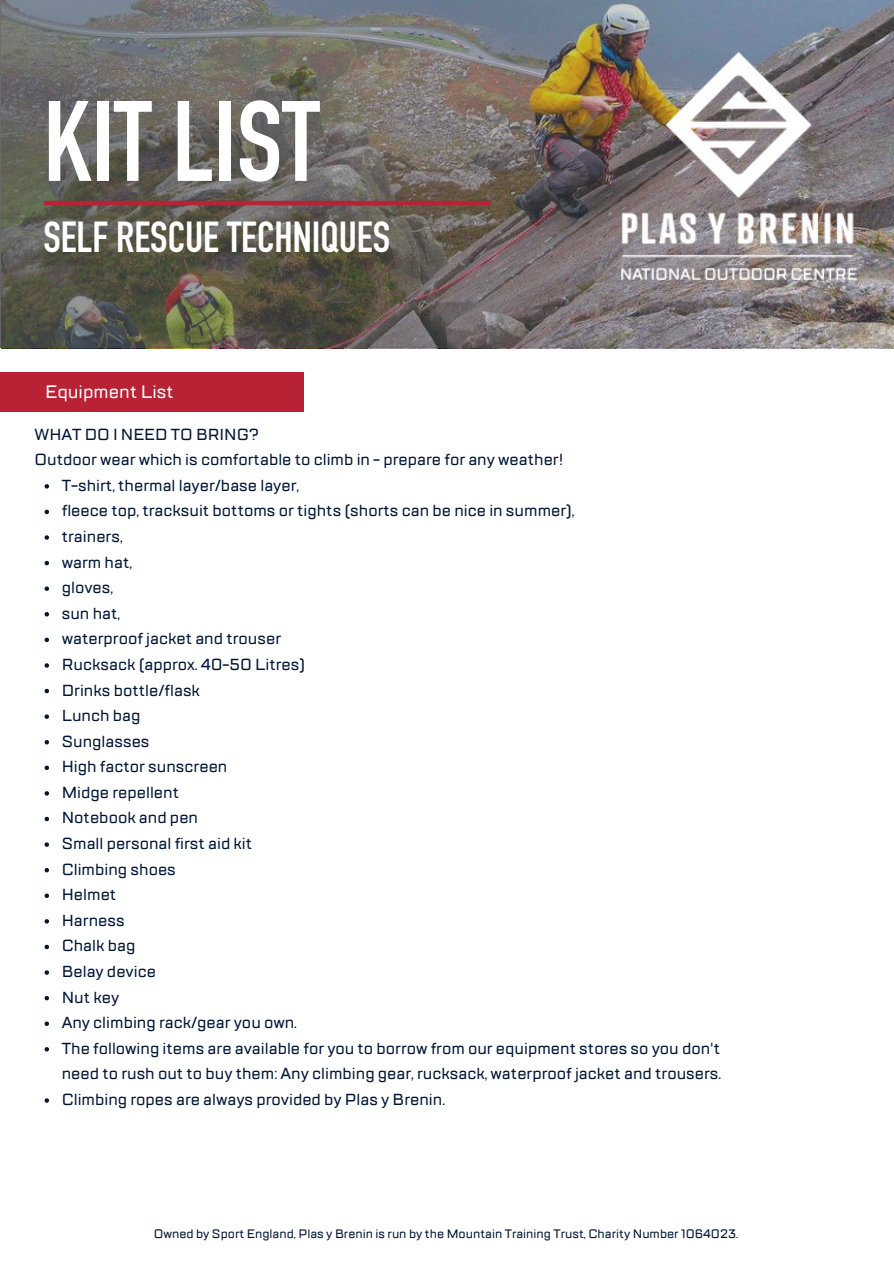
<style>
.page{position:relative;width:894px;height:1264px;background:#fff}
.page>*{position:absolute;margin:0;border:0;box-sizing:border-box;transform-origin:0 0}
.t1{font:700 112.2px "DIN Condensed";color:#fff}
.t2{font:700 42.75px "DIN Condensed";color:#fff}
.t3{font:500 18px "TT Lakes";color:#fff}
.t4{font:500 16.05px/25.7px "TT Lakes";color:#001738}
.t5{font:500 12.3px "TT Lakes";color:#001738}
</style>
<div class="page">
<img style="left:0;top:0;width:893px;height:347px">
<hr style="left:46px;top:201px;width:442px;height:4px;background:#b82234">
<div style="left:0;top:372px;width:303px;height:39px;background:#b82234"></div>
<img style="left:621px;top:52px;width:235px;height:228px">
<svg style="left:45px;top:484px;width:4px;height:4px"></svg>
<svg style="left:45px;top:509px;width:4px;height:5px"></svg>
<svg style="left:45px;top:535px;width:4px;height:4px"></svg>
<svg style="left:45px;top:561px;width:4px;height:4px"></svg>
<svg style="left:45px;top:586px;width:4px;height:5px"></svg>
<svg style="left:45px;top:612px;width:4px;height:4px"></svg>
<svg style="left:45px;top:637px;width:4px;height:5px"></svg>
<svg style="left:45px;top:663px;width:4px;height:4px"></svg>
<svg style="left:45px;top:688px;width:4px;height:5px"></svg>
<svg style="left:45px;top:714px;width:4px;height:5px"></svg>
<svg style="left:45px;top:740px;width:4px;height:4px"></svg>
<svg style="left:45px;top:765px;width:4px;height:5px"></svg>
<svg style="left:45px;top:791px;width:4px;height:4px"></svg>
<svg style="left:45px;top:816px;width:4px;height:5px"></svg>
<svg style="left:45px;top:842px;width:4px;height:4px"></svg>
<svg style="left:45px;top:868px;width:4px;height:4px"></svg>
<svg style="left:45px;top:893px;width:4px;height:5px"></svg>
<svg style="left:45px;top:919px;width:4px;height:4px"></svg>
<svg style="left:45px;top:944px;width:4px;height:5px"></svg>
<svg style="left:45px;top:970px;width:4px;height:4px"></svg>
<svg style="left:45px;top:995px;width:4px;height:5px"></svg>
<svg style="left:45px;top:1021px;width:4px;height:4px"></svg>
<svg style="left:45px;top:1047px;width:4px;height:4px"></svg>
<svg style="left:45px;top:1098px;width:4px;height:4px"></svg>
<p class="t1" style="left:43px;top:101px;width:277px">KIT LIST</p>
<p class="t2" style="left:43px;top:222px;width:348px">SELF RESCUE TECHNIQUES</p>
<p class="t3" style="left:45px;top:380px;width:130px">Equipment List</p>
<p class="t4" style="left:35px;top:421px;width:226px">WHAT DO I NEED TO BRING?</p>
<p class="t4" style="left:62px;top:473px;width:239px">T-shirt, thermal layer/base layer,</p>
<p class="t4" style="left:62px;top:498px;width:514px">fleece top, tracksuit bottoms or tights (shorts can be nice in summer),</p>
<p class="t4" style="left:62px;top:524px;width:62px">trainers,</p>
<p class="t4" style="left:62px;top:549px;width:72px">warm hat,</p>
<p class="t4" style="left:62px;top:575px;width:53px">gloves,</p>
<p class="t4" style="left:62px;top:600px;width:60px">sun hat,</p>
<p class="t4" style="left:62px;top:626px;width:221px">waterproof jacket and trouser</p>
<p class="t4" style="left:62px;top:652px;width:245px">Rucksack (approx. 40-50 Litres)</p>
<p class="t4" style="left:62px;top:677px;width:140px">Drinks bottle/flask</p>
<p class="t4" style="left:62px;top:703px;width:80px">Lunch bag</p>
<p class="t4" style="left:62px;top:728px;width:89px">Sunglasses</p>
<p class="t4" style="left:62px;top:754px;width:167px">High factor sunscreen</p>
<p class="t4" style="left:62px;top:779px;width:119px">Midge repellent</p>
<p class="t4" style="left:62px;top:805px;width:138px">Notebook and pen</p>
<p class="t4" style="left:62px;top:831px;width:192px">Small personal first aid kit</p>
<p class="t4" style="left:62px;top:856px;width:116px">Climbing shoes</p>
<p class="t4" style="left:62px;top:882px;width:56px">Helmet</p>
<p class="t4" style="left:62px;top:907px;width:64px">Harness</p>
<p class="t4" style="left:62px;top:933px;width:75px">Chalk bag</p>
<p class="t4" style="left:62px;top:958px;width:96px">Belay device</p>
<p class="t4" style="left:62px;top:984px;width:59px">Nut key</p>
<p class="t4" style="left:62px;top:1010px;width:237px">Any climbing rack/gear you own.</p>
<p class="t4" style="left:62px;top:1035px;width:660px">The following items are available for you to borrow from our equipment stores so you don't need to rush out to buy them: Any climbing gear, rucksack, waterproof jacket and trousers.</p>
<p class="t4" style="left:62px;top:1086px;width:384px">Climbing ropes are always provided by Plas y Brenin.</p>
<p class="t4" style="left:35px;top:447px;width:530px">Outdoor wear which is comfortable to climb in - prepare for any weather!</p>
<p class="t5" style="left:154px;top:1225px;width:586px">Owned by Sport England, Plas y Brenin is run by the Mountain Training Trust, Charity Number 1064023.</p>
</div>
